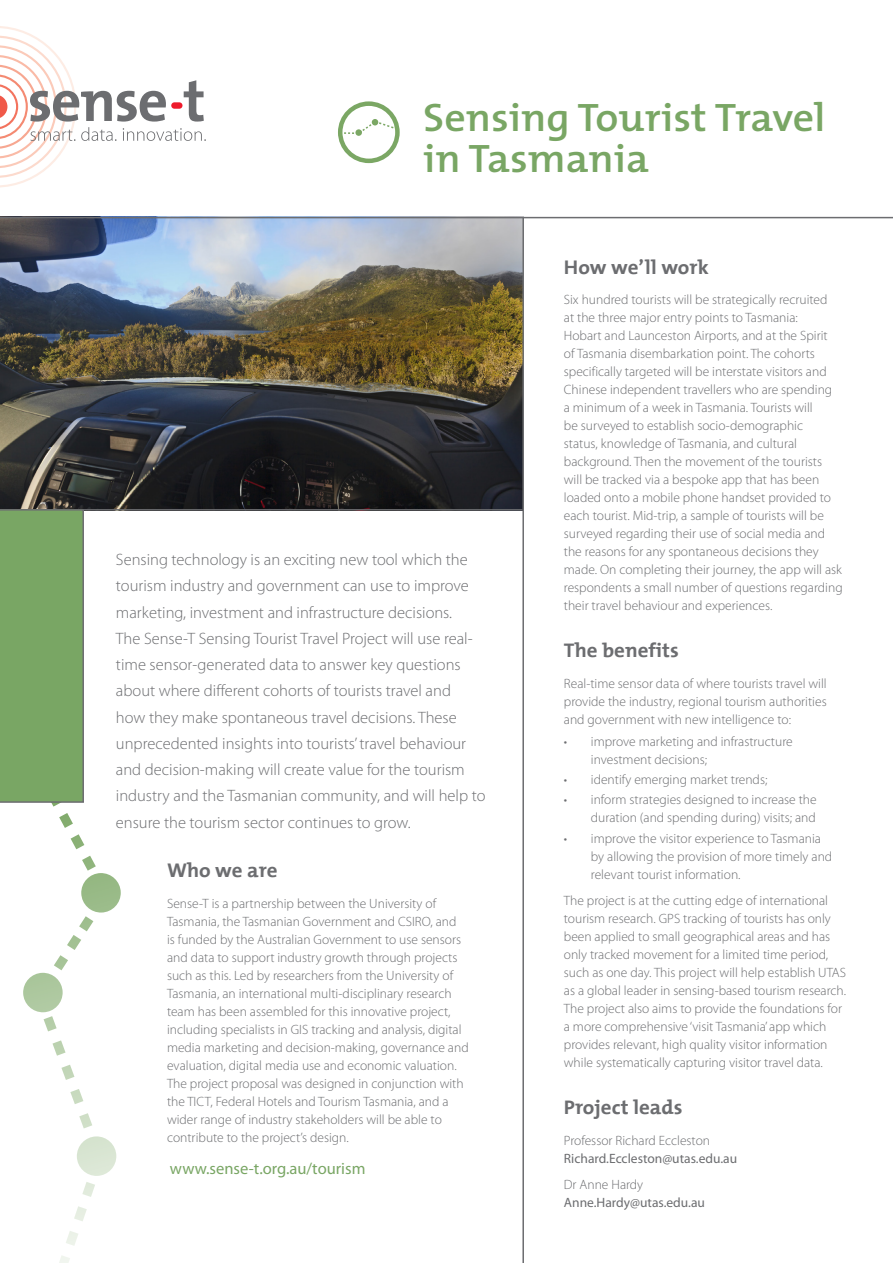
<style>
.page{position:relative;width:893px;height:1263px;background:#fff}
.page>*{position:absolute;margin:0;border:0;box-sizing:border-box;transform-origin:0 0}
.Main_header{font:600 39.9px/40.5px "The Mix";color:#79a664;scale:1.05 1}
.Sub_header{font:700 19.95px "The Mix";color:#6c6d70;scale:1.05 1}
.Intro_para{font:300 16.5px/26.2px "Myriad Pro";color:#6c6d70}
.Body_Copy{font:16.5px "Myriad Pro";color:#79a664}
.Body_Copy-2{font:300 13.5px/18px "Myriad Pro";color:#6c6d70}
.Body_Copy-3{font:13.5px/18px "Myriad Pro";color:#6c6d70}
.s1{font-weight:300}
</style>
<div class="page">
<div style="left:81px;top:872px;width:40px;height:40px;background:#99ba87;border-radius:50%"></div>
<div style="left:23px;top:972px;width:40px;height:40px;background:#adc89f;border-radius:50%"></div>
<svg style="left:76px;top:1135px;width:41px;height:40px"></svg>
<svg style="left:54px;top:916px;width:39px;height:54px"></svg>
<svg style="left:44px;top:1016px;width:48px;height:112px"></svg>
<svg style="left:60px;top:1182px;width:35px;height:80px"></svg>
<img style="left:0;top:218px;width:522px;height:291px">
<svg style="left:338px;top:101px;width:61px;height:62px"></svg>
<hr style="left:0;top:217px;width:892px;height:1px;background:#6c6d70">
<hr style="left:0;top:509px;width:522px;height:1px;background:#6c6d70">
<svg style="left:0;top:26px;width:206px;height:161px"></svg>
<hr style="left:522px;top:217px;width:1px;height:1045px;background:#6c6d70">
<svg style="left:0;top:510px;width:96px;height:382px"></svg>
<p class="Main_header" style="left:423px;top:96px;width:384px">Sensing Tourist Travel in Tasmania</p>
<p class="Intro_para" style="left:116px;top:546px;width:371px">Sensing technology is an exciting new tool which the tourism industry and government can use to improve marketing, investment and infrastructure decisions.<br>The Sense-T Sensing Tourist Travel Project will use real&shy;time sensor-generated data to answer key questions about where different cohorts of tourists travel and<br>how they make spontaneous travel decisions. These unprecedented insights into tourists’ travel behaviour and decision-making will create value for the tourism industry and the Tasmanian community, and will help to ensure the tourism sector continues to grow.</p>
<p class="Sub_header" style="left:167px;top:853px;width:107px">Who we are</p>
<p class="Body_Copy-2" style="left:167px;top:894px;width:303px">Sense-T is a partnership between the University of Tasmania, the Tasmanian Government and CSIRO, and<br>is funded by the Australian Government to use sensors and data to support industry growth through projects such as this. Led by researchers from the University of Tasmania, an international multi-disciplinary research team has been assembled for this innovative project, including specialists in GIS tracking and analysis, digital media marketing and decision-making, governance and evaluation, digital media use and economic valuation.<br>The project proposal was designed in conjunction with the TICT, Federal Hotels and Tourism Tasmania, and a wider range of industry stakeholders will be able to contribute to the project’s design.</p>
<p class="Body_Copy" style="left:170px;top:1159px;width:197px">www.sense-t.org.au/tourism</p>
<p class="Sub_header" style="left:563px;top:250px;width:139px">How we’ll work</p>
<p class="Body_Copy-2" style="left:563px;top:291px;width:280px">Six hundred tourists will be strategically recruited<br>at the three major entry points to Tasmania:<br>Hobart and Launceston Airports, and at the Spirit<br>of Tasmania disembarkation point. The cohorts specifically targeted will be interstate visitors and Chinese independent travellers who are spending<br>a minimum of a week in Tasmania. Tourists will<br>be surveyed to establish socio-demographic<br>status, knowledge of Tasmania, and cultural background. Then the movement of the tourists will be tracked via a bespoke app that has been loaded onto a mobile phone handset provided to each tourist. Mid-trip, a sample of tourists will be surveyed regarding their use of social media and the reasons for any spontaneous decisions they made. On completing their journey, the app will ask respondents a small number of questions regarding their travel behaviour and experiences.</p>
<p class="Sub_header" style="left:563px;top:633px;width:111px">The benefits</p>
<p class="Body_Copy-2" style="left:563px;top:674px;width:264px;text-align:justify">Real-time sensor data of where tourists travel will provide the industry, regional tourism authorities and government with new intelligence to:</p>
<p class="Body_Copy-2" style="left:590px;top:732px;width:203px;text-indent:-27px">• improve marketing and infrastructure investment decisions;</p>
<p class="Body_Copy-2" style="left:563px;top:770px;width:205px">• identify emerging market trends;</p>
<p class="Body_Copy-2" style="left:563px;top:791px;width:254px;text-align:right">• inform strategies designed to increase the duration (and spending during) visits; and</p>
<p class="Body_Copy-2" style="left:590px;top:829px;width:243px;text-indent:-27px">• improve the visitor experience to Tasmania by allowing the provision of more timely and relevant tourist information.</p>
<p class="Body_Copy-2" style="left:563px;top:891px;width:284px">The project is at the cutting edge of international tourism research. GPS tracking of tourists has only been applied to small geographical areas and has only tracked movement for a limited time period, such as one day. This project will help establish UTAS as a global leader in sensing-based tourism research.<br>The project also aims to provide the foundations for a more comprehensive ‘visit Tasmania’ app which provides relevant, high quality visitor information while systematically capturing visitor travel data.</p>
<p class="Sub_header" style="left:563px;top:1090px;width:114px">Project leads</p>
<p class="Body_Copy-3" style="left:563px;top:1130px;width:175px"><span class="s1">Professor Richard Eccleston<br></span>Richard.Eccleston@utas.edu.au</p>
<p class="Body_Copy-3" style="left:563px;top:1175px;width:143px"><span class="s1">Dr Anne Hardy<br></span>Anne.Hardy@utas.edu.au</p>
</div>
